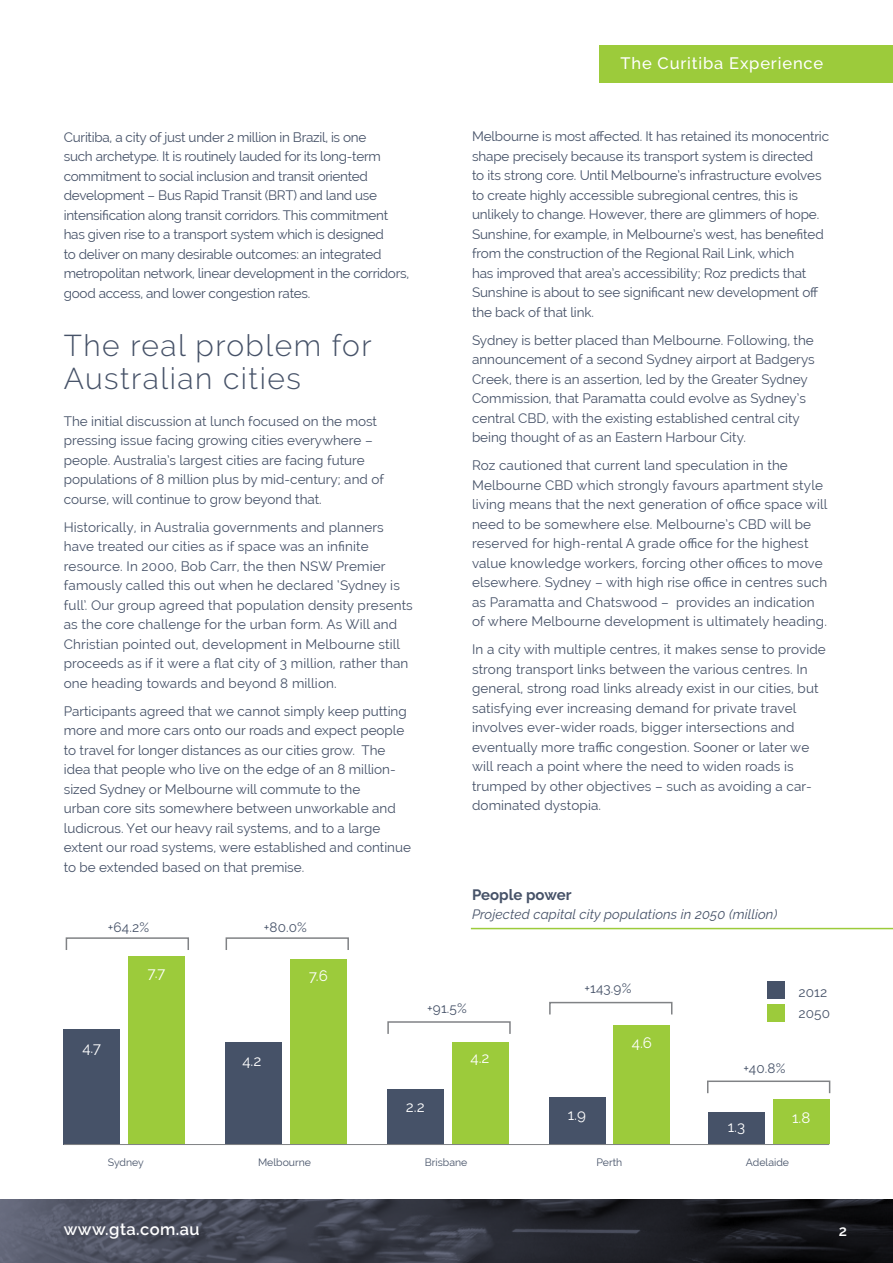
<style>
.page{position:relative;width:893px;height:1263px;background:#fff}
.page>*{position:absolute;margin:0;border:0;box-sizing:border-box;transform-origin:0 0}
.t1{font:300 30px/33px "Raleway";letter-spacing:.05em;color:#465268}
.t2{font:500 16.5px "Raleway";letter-spacing:.05em;color:#fff}
.t3{font:600 16.5px "Raleway";letter-spacing:.025em;color:#fff}
.t4{font:15px "Raleway";color:#fff}
.t5{font:700 15px "Raleway";color:#465268}
.t6{font:600 15px "Raleway";color:#fff}
.t7{font:13.5px/19.5px "Raleway";color:#465268}
.t8{font:13.5px/19.5px "Raleway";letter-spacing:-.02em;color:#465268}
.t9{font:italic 13.5px "Raleway";letter-spacing:.01em;color:#465268}
.t10{font:10.5px "Raleway";color:#465268}
</style>
<div class="page">
<svg style="left:0;top:1199px;width:893px;height:64px;background:#32343e"></svg>
<div style="left:600px;top:45px;width:293px;height:37px;background:#9ccb3b"></div>
<div style="left:226px;top:1042px;width:56px;height:102px;background:#465268"></div>
<div style="left:290px;top:959px;width:56px;height:185px;background:#9ccb3b"></div>
<div style="left:387px;top:1089px;width:56px;height:55px;background:#465268"></div>
<div style="left:452px;top:1042px;width:56px;height:102px;background:#9ccb3b"></div>
<div style="left:549px;top:1097px;width:56px;height:47px;background:#465268"></div>
<div style="left:614px;top:1025px;width:56px;height:119px;background:#9ccb3b"></div>
<div style="left:708px;top:1112px;width:56px;height:32px;background:#465268"></div>
<div style="left:773px;top:1099px;width:56px;height:45px;background:#9ccb3b"></div>
<div style="left:64px;top:1029px;width:56px;height:115px;background:#465268"></div>
<div style="left:129px;top:956px;width:56px;height:188px;background:#9ccb3b"></div>
<div style="left:66px;top:937px;width:123px;height:14px;border:2px solid #808285"></div>
<div style="left:387px;top:1021px;width:124px;height:14px;border:2px solid #808285"></div>
<div style="left:226px;top:937px;width:123px;height:14px;border:2px solid #808285"></div>
<div style="left:549px;top:1002px;width:123px;height:13px;border:2px solid #808285"></div>
<div style="left:707px;top:1080px;width:123px;height:14px;border:2px solid #808285"></div>
<hr style="left:64px;top:1144px;width:765px;height:1px;background:#808285">
<div style="left:767px;top:981px;width:18px;height:18px;background:#465268"></div>
<div style="left:767px;top:1004px;width:18px;height:17px;background:#9ccb3b"></div>
<hr style="left:471px;top:928px;width:422px;height:1px;background:#9ccb3b">
<p class="t2" style="left:620px;top:54px;width:204px">The Curitiba Experience</p>
<p class="t8" style="left:64px;top:127px;width:347px">Curitiba, a city of just under 2 million in Brazil, is one<br>such archetype. It is routinely lauded for its long-term commitment to social inclusion and transit oriented development – Bus Rapid Transit (BRT) and land use intensification along transit corridors. This commitment has given rise to a transport system which is designed<br>to deliver on many desirable outcomes: an integrated metropolitan network, linear development in the corridors, good access, and lower congestion rates.</p>
<h1 class="t1" style="left:64px;top:329px;width:309px">The real problem for<br>Australian cities</h1>
<p class="t7" style="left:64px;top:411px;width:322px">The initial discussion at lunch focused on the most pressing issue facing growing cities everywhere – people. Australia’s largest cities are facing future populations of 8 million plus by mid-century; and of course, will continue to grow beyond that.</p>
<p class="t7" style="left:64px;top:517px;width:351px">Historically, in Australia governments and planners have treated our cities as if space was an infinite resource. In 2000, Bob Carr, the then NSW Premier famously called this out when he declared ‘Sydney is full’. Our group agreed that population density presents as the core challenge for the urban form. As Will and Christian pointed out, development in Melbourne still proceeds as if it were a flat city of 3 million, rather than one heading towards and beyond 8 million.</p>
<p class="t7" style="left:64px;top:701px;width:349px">Participants agreed that we cannot simply keep putting more and more cars onto our roads and expect people to travel for longer distances as our cities grow. The idea that people who live on the edge of an 8 million&shy;sized Sydney or Melbourne will commute to the<br>urban core sits somewhere between unworkable and ludicrous. Yet our heavy rail systems, and to a large extent our road systems, were established and continue to be extended based on that premise.</p>
<p class="t7" style="left:108px;top:917px;width:43px">+64.2%</p>
<p class="t7" style="left:264px;top:917px;width:45px">+80.0%</p>
<p class="t4" style="left:82px;top:1039px;width:20px">4.7</p>
<p class="t4" style="left:148px;top:964px;width:19px">7.7</p>
<p class="t4" style="left:309px;top:967px;width:21px">7.6</p>
<p class="t4" style="left:243px;top:1052px;width:20px">4.2</p>
<p class="t7" style="left:472px;top:127px;width:359px">Melbourne is most affected. It has retained its monocentric shape precisely because its transport system is directed<br>to its strong core. Until Melbourne’s infrastructure evolves to create highly accessible subregional centres, this is unlikely to change. However, there are glimmers of hope.<br>Sunshine, for example, in Melbourne’s west, has benefited from the construction of the Regional Rail Link, which<br>has improved that area’s accessibility; Roz predicts that Sunshine is about to see significant new development off the back of that link.</p>
<p class="t7" style="left:472px;top:330px;width:344px">Sydney is better placed than Melbourne. Following, the announcement of a second Sydney airport at Badgerys Creek, there is an assertion, led by the Greater Sydney Commission, that Paramatta could evolve as Sydney’s central CBD, with the existing established central city being thought of as an Eastern Harbour City.</p>
<p class="t7" style="left:472px;top:456px;width:357px">Roz cautioned that current land speculation in the Melbourne CBD which strongly favours apartment style living means that the next generation of office space will need to be somewhere else. Melbourne’s CBD will be reserved for high-rental A grade office for the highest value knowledge workers, forcing other offices to move elsewhere. Sydney – with high rise office in centres such as Paramatta and Chatswood – provides an indication of where Melbourne development is ultimately heading.</p>
<p class="t7" style="left:472px;top:640px;width:355px">In a city with multiple centres, it makes sense to provide strong transport links between the various centres. In general, strong road links already exist in our cities, but satisfying ever increasing demand for private travel involves ever-wider roads, bigger intersections and eventually more traffic congestion. Sooner or later we will reach a point where the need to widen roads is trumped by other objectives – such as avoiding a car&shy;dominated dystopia.</p>
<p class="t5" style="left:472px;top:886px;width:101px">People power</p>
<p class="t9" style="left:472px;top:907px;width:307px">Projected capital city populations in 2050 (million)</p>
<p class="t7" style="left:427px;top:998px;width:41px">+91.5%</p>
<p class="t4" style="left:471px;top:1049px;width:20px">4.2</p>
<p class="t7" style="left:584px;top:979px;width:48px">+143.9%</p>
<p class="t4" style="left:632px;top:1034px;width:22px">4.6</p>
<p class="t7" style="left:798px;top:981px;width:33px;line-height:21.5px">2012<br>2050</p>
<p class="t7" style="left:744px;top:1059px;width:43px">+40.8%</p>
<p class="t4" style="left:406px;top:1098px;width:20px">2.2</p>
<p class="t4" style="left:568px;top:1106px;width:20px">1.9</p>
<p class="t4" style="left:728px;top:1118px;width:19px">1.3</p>
<p class="t4" style="left:792px;top:1109px;width:20px">1.8</p>
<p class="t10" style="left:108px;top:1156px;width:37px">Sydney</p>
<p class="t10" style="left:258px;top:1156px;width:55px">Melbourne</p>
<p class="t10" style="left:425px;top:1156px;width:44px">Brisbane</p>
<p class="t10" style="left:596px;top:1156px;width:27px">Perth</p>
<p class="t10" style="left:746px;top:1156px;width:45px">Adelaide</p>
<p class="t3" style="left:64px;top:1219px;width:137px">www.gta.com.au</p>
<p class="t6" style="left:839px;top:1221px;width:10px">2</p>
</div>
